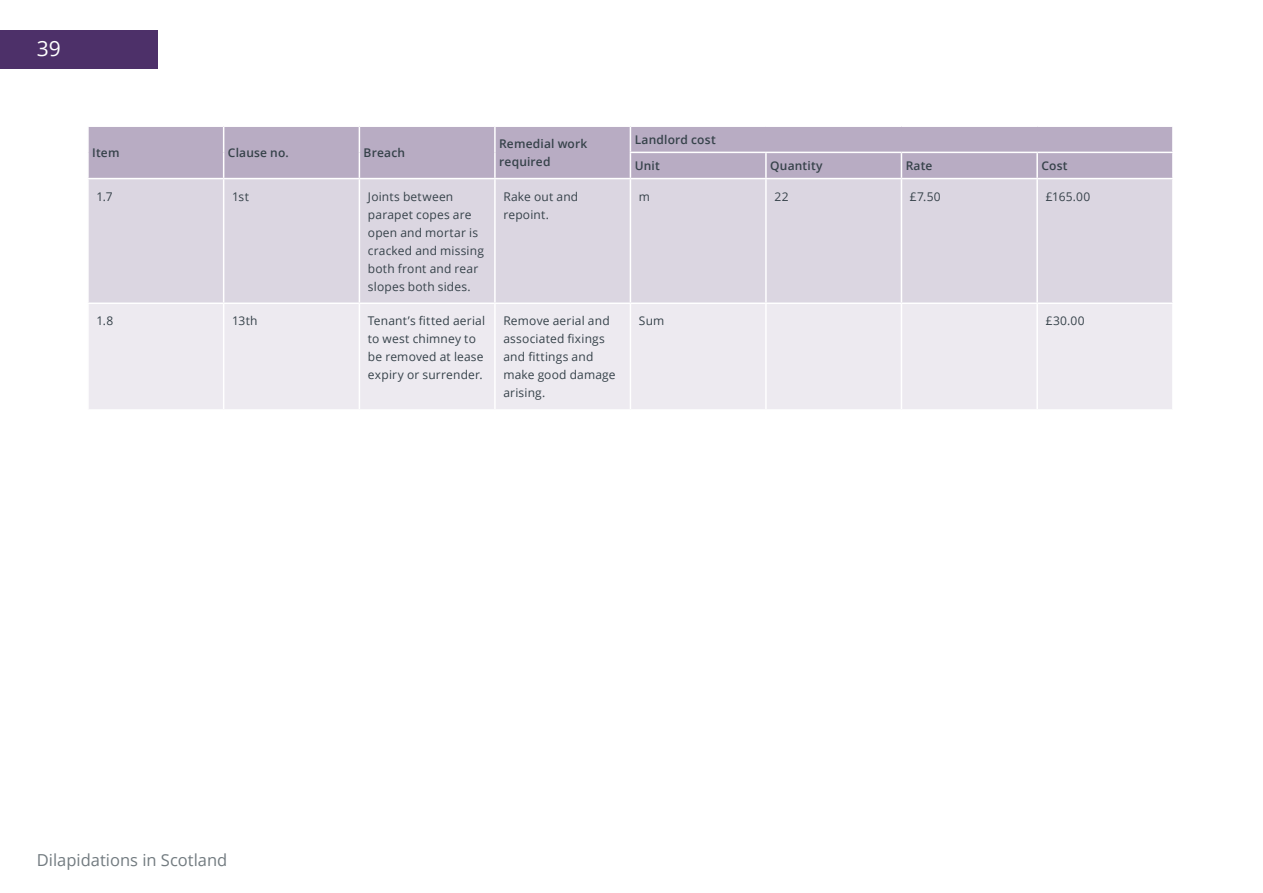
<style>
.page{position:relative;width:1263px;height:893px;background:#fff}
.page>*{position:absolute;margin:0;border:0;box-sizing:border-box;transform-origin:0 0}
.t1{font:16.5px "Open Sans";color:#727b80}
.t2{font:13.5px "Open Sans";color:#fff}
.Body_text_small{font:12px/18px "Open Sans";letter-spacing:.015em;color:#36424a}
.Body_text_small-2{font:600 12px/18px "Open Sans";letter-spacing:.015em;color:#36424a}
.s1{font-size:21px}
</style>
<div class="page">
<div style="left:89px;top:127px;width:1083px;height:51px;background:#b8acc3"></div>
<div style="left:89px;top:179px;width:1083px;height:124px;background:#dbd6e1"></div>
<div style="left:89px;top:304px;width:1083px;height:105px;background:#edeaf0"></div>
<hr style="left:494px;top:127px;width:2px;height:25px;background:#fff">
<svg style="left:223px;top:127px;width:1px;height:51px"></svg>
<svg style="left:359px;top:127px;width:1px;height:51px"></svg>
<hr style="left:494px;top:152px;width:2px;height:26px;background:#fff">
<hr style="left:630px;top:152px;width:136px;height:1px;background:#fff">
<svg style="left:630px;top:127px;width:1px;height:51px"></svg>
<hr style="left:766px;top:152px;width:135px;height:1px;background:#fff">
<hr style="left:765px;top:153px;width:2px;height:25px;background:#fff">
<hr style="left:901px;top:152px;width:136px;height:1px;background:#fff">
<svg style="left:901px;top:153px;width:1px;height:25px"></svg>
<hr style="left:1037px;top:152px;width:137px;height:1px;background:#fff">
<hr style="left:1036px;top:153px;width:2px;height:25px;background:#fff">
<hr style="left:223px;top:179px;width:1px;height:124px;background:#fff">
<hr style="left:359px;top:179px;width:1px;height:124px;background:#fff">
<hr style="left:494px;top:179px;width:2px;height:124px;background:#fff">
<hr style="left:630px;top:179px;width:1px;height:124px;background:#fff">
<hr style="left:765px;top:179px;width:2px;height:124px;background:#fff">
<hr style="left:901px;top:179px;width:1px;height:124px;background:#fff">
<hr style="left:1036px;top:179px;width:2px;height:124px;background:#fff">
<hr style="left:223px;top:304px;width:1px;height:105px;background:#fff">
<hr style="left:359px;top:304px;width:1px;height:105px;background:#fff">
<hr style="left:494px;top:304px;width:2px;height:105px;background:#fff">
<hr style="left:630px;top:304px;width:1px;height:105px;background:#fff">
<hr style="left:765px;top:304px;width:2px;height:105px;background:#fff">
<hr style="left:901px;top:304px;width:1px;height:105px;background:#fff">
<hr style="left:1036px;top:304px;width:2px;height:105px;background:#fff">
<div style="left:0;top:30px;width:158px;height:39px;background:#4d3069"></div>
<p class="t2" style="left:37px;top:41px;width:25px">IP<span class="s1">39</span></p>
<p class="Body_text_small-2" style="left:92px;top:143px;width:29px">Item</p>
<p class="Body_text_small-2" style="left:228px;top:143px;width:61px">Clause no.</p>
<p class="Body_text_small-2" style="left:364px;top:143px;width:43px">Breach</p>
<p class="Body_text_small-2" style="left:499px;top:134px;width:90px">Remedial work required</p>
<p class="Body_text_small-2" style="left:635px;top:130px;width:83px">Landlord cost</p>
<p class="Body_text_small-2" style="left:635px;top:156px;width:27px">Unit</p>
<p class="Body_text_small-2" style="left:770px;top:156px;width:54px">Quantity</p>
<p class="Body_text_small-2" style="left:906px;top:156px;width:28px">Rate</p>
<p class="Body_text_small-2" style="left:1041px;top:156px;width:28px">Cost</p>
<p class="Body_text_small" style="left:96px;top:187px;width:18px">1.7</p>
<p class="Body_text_small" style="left:232px;top:187px;width:18px">1st</p>
<p class="Body_text_small" style="left:368px;top:187px;width:118px">Joints between parapet copes are open and mortar is cracked and missing both front and rear slopes both sides.</p>
<p class="Body_text_small" style="left:503px;top:187px;width:76px">Rake out and repoint.</p>
<p class="Body_text_small" style="left:639px;top:187px;width:13px">m</p>
<p class="Body_text_small" style="left:774px;top:187px;width:16px">22</p>
<p class="Body_text_small" style="left:910px;top:187px;width:32px">£7.50</p>
<p class="Body_text_small" style="left:1046px;top:187px;width:46px">£165.00</p>
<p class="Body_text_small" style="left:96px;top:312px;width:18px">1.8</p>
<p class="Body_text_small" style="left:232px;top:312px;width:27px">13th</p>
<p class="Body_text_small" style="left:368px;top:312px;width:119px">Tenant’s fitted aerial to west chimney to be removed at lease expiry or surrender.</p>
<p class="Body_text_small" style="left:503px;top:312px;width:114px">Remove aerial and associated fixings and fittings and make good damage arising.</p>
<p class="Body_text_small" style="left:639px;top:312px;width:27px">Sum</p>
<p class="Body_text_small" style="left:1046px;top:312px;width:41px">£30.00</p>
<h1 class="t1" style="left:37px;top:848px;width:192px">Dilapidations in Scotland</h1>
</div>
